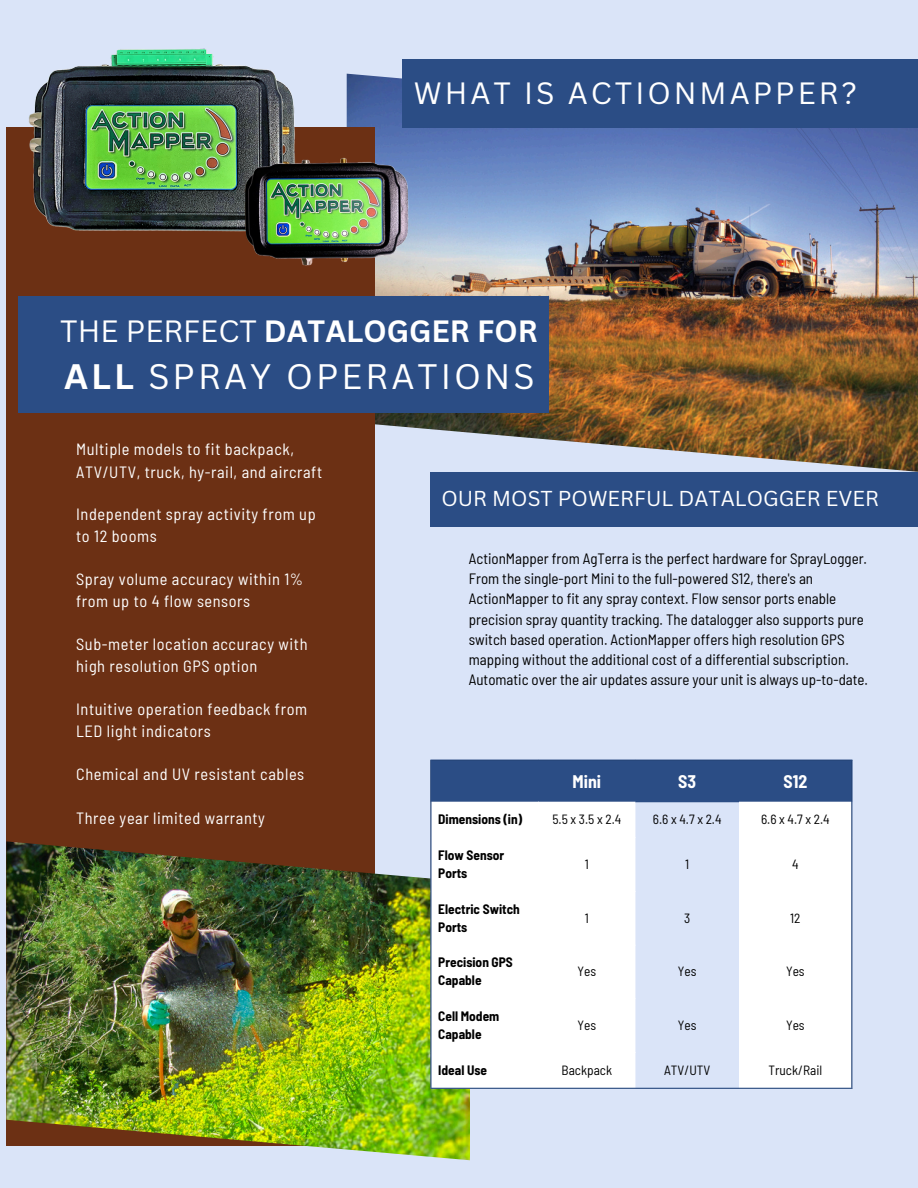
<style>
.page{position:relative;width:918px;height:1188px;background:#dae4f8}
.page>*{position:absolute;margin:0;border:0;box-sizing:border-box;transform-origin:0 0}
.t1{font:34.5px "Canva Sans";letter-spacing:.09em;color:#fff}
.t2{font:700 30px "Canva Sans";color:#fff}
.t3{font:30px "Canva Sans";letter-spacing:.1em;color:#fff}
.t4{font:21px "Canva Sans";color:#fff}
.t5{font:700 semi-condensed 17.85px "Barlow";color:#fff}
.t6{font:semi-condensed 16.35px/22.4px "Barlow";letter-spacing:.035em;color:#fff}
.t7{font:semi-condensed 15px/20.2px "Barlow";color:#000}
.t8{font:700 semi-condensed 13.35px/17.9px "Barlow";color:#000}
.t9{font:semi-condensed 13.35px "Barlow";color:#000}
.s1{font-weight:400}
.s2{font-weight:700}
</style>
<div class="page">
<img style="left:347px;top:74px;width:571px;height:399px">
<div style="left:6px;top:127px;width:369px;height:1019px;background:#6c3014"></div>
<div style="left:430px;top:473px;width:488px;height:54px;background:#2b4d85"></div>
<img style="left:28px;top:48px;width:266px;height:183px">
<img style="left:197px;top:107px;width:263px;height:190px">
<div style="left:403px;top:59px;width:515px;height:68px;background:#2b4d85"></div>
<div style="left:19px;top:297px;width:530px;height:116px;background:#2b4d85"></div>
<img style="left:6px;top:841px;width:464px;height:319px">
<div style="left:432px;top:761px;width:419px;height:41px;background:#2b4d85"></div>
<svg style="left:432px;top:802px;width:419px;height:286px;fill:#fff"></svg>
<hr style="left:430px;top:761px;width:2px;height:327px;background:#2b4d85">
<hr style="left:851px;top:761px;width:1px;height:327px;background:#2b4d85">
<hr style="left:430px;top:760px;width:422px;height:1px;background:#2b4d85">
<hr style="left:430px;top:1088px;width:422px;height:1px;background:#2b4d85">
<p class="t3" style="left:414px;top:72px;width:445px">WHAT IS ACTIONMAPPER?</p>
<p class="t2" style="left:60px;top:310px;width:479px"><span class="s1">THE PERFECT</span> DATALOGGER FOR</p>
<p class="t1" style="left:64px;top:352px;width:472px"><span class="s2">ALL</span> SPRAY OPERATIONS</p>
<p class="t6" style="left:76px;top:438px;width:248px">Multiple models to fit backpack,<br>ATV/UTV, truck, hy-rail, and aircraft</p>
<p class="t6" style="left:76px;top:502px;width:241px">Independent spray activity from up to 12 booms</p>
<p class="t6" style="left:76px;top:567px;width:229px">Spray volume accuracy within 1% from up to 4 flow sensors</p>
<p class="t6" style="left:76px;top:632px;width:233px">Sub-meter location accuracy with high resolution GPS option</p>
<p class="t6" style="left:76px;top:697px;width:233px">Intuitive operation feedback from<br>LED light indicators</p>
<p class="t6" style="left:76px;top:762px;width:230px">Chemical and UV resistant cables</p>
<p class="t6" style="left:76px;top:806px;width:190px">Three year limited warranty</p>
<h2 class="t4" style="left:441px;top:484px;width:439px">OUR MOST POWERFUL DATALOGGER EVER</h2>
<p class="t7" style="left:469px;top:548px;width:401px">ActionMapper from AgTerra is the perfect hardware for SprayLogger.<br>From the single-port Mini to the full-powered S12, there's an ActionMapper to fit any spray context. Flow sensor ports enable precision spray quantity tracking. The datalogger also supports pure switch based operation. ActionMapper offers high resolution GPS mapping without the additional cost of a differential subscription.<br>Automatic over the air updates assure your unit is always up-to-date.</p>
<p class="t5" style="left:573px;top:770px;width:30px">Mini</p>
<p class="t5" style="left:678px;top:770px;width:19px">S3</p>
<p class="t5" style="left:783px;top:770px;width:25px">S12</p>
<p class="t8" style="left:438px;top:810px;width:85px">Dimensions (in)</p>
<h1 class="t9" style="left:552px;top:811px;width:70px">5.5 x 3.5 x 2.4</h1>
<h3 class="t9" style="left:653px;top:811px;width:70px">6.6 x 4.7 x 2.4</h3>
<p class="t9" style="left:761px;top:811px;width:70px">6.6 x 4.7 x 2.4</p>
<p class="t8" style="left:438px;top:846px;width:68px">Flow Sensor<br>Ports</p>
<p class="t9" style="left:585px;top:856px;width:6px">1</p>
<p class="t9" style="left:685px;top:856px;width:6px">1</p>
<p class="t9" style="left:792px;top:856px;width:8px">4</p>
<p class="t8" style="left:438px;top:900px;width:83px">Electric Switch<br>Ports</p>
<p class="t9" style="left:585px;top:909px;width:6px">1</p>
<p class="t9" style="left:684px;top:909px;width:8px">3</p>
<p class="t9" style="left:790px;top:909px;width:12px">12</p>
<p class="t8" style="left:438px;top:953px;width:76px">Precision GPS<br>Capable</p>
<p class="t9" style="left:578px;top:963px;width:20px">Yes</p>
<p class="t9" style="left:678px;top:963px;width:20px">Yes</p>
<p class="t9" style="left:786px;top:963px;width:20px">Yes</p>
<p class="t8" style="left:438px;top:1007px;width:63px">Cell Modem<br>Capable</p>
<p class="t9" style="left:578px;top:1017px;width:20px">Yes</p>
<p class="t9" style="left:678px;top:1017px;width:20px">Yes</p>
<p class="t9" style="left:786px;top:1017px;width:20px">Yes</p>
<p class="t8" style="left:438px;top:1061px;width:50px">Ideal Use</p>
<p class="t9" style="left:562px;top:1062px;width:52px">Backpack</p>
<p class="t9" style="left:664px;top:1062px;width:48px">ATV/UTV</p>
<p class="t9" style="left:769px;top:1062px;width:55px">Truck/Rail</p>
</div>
